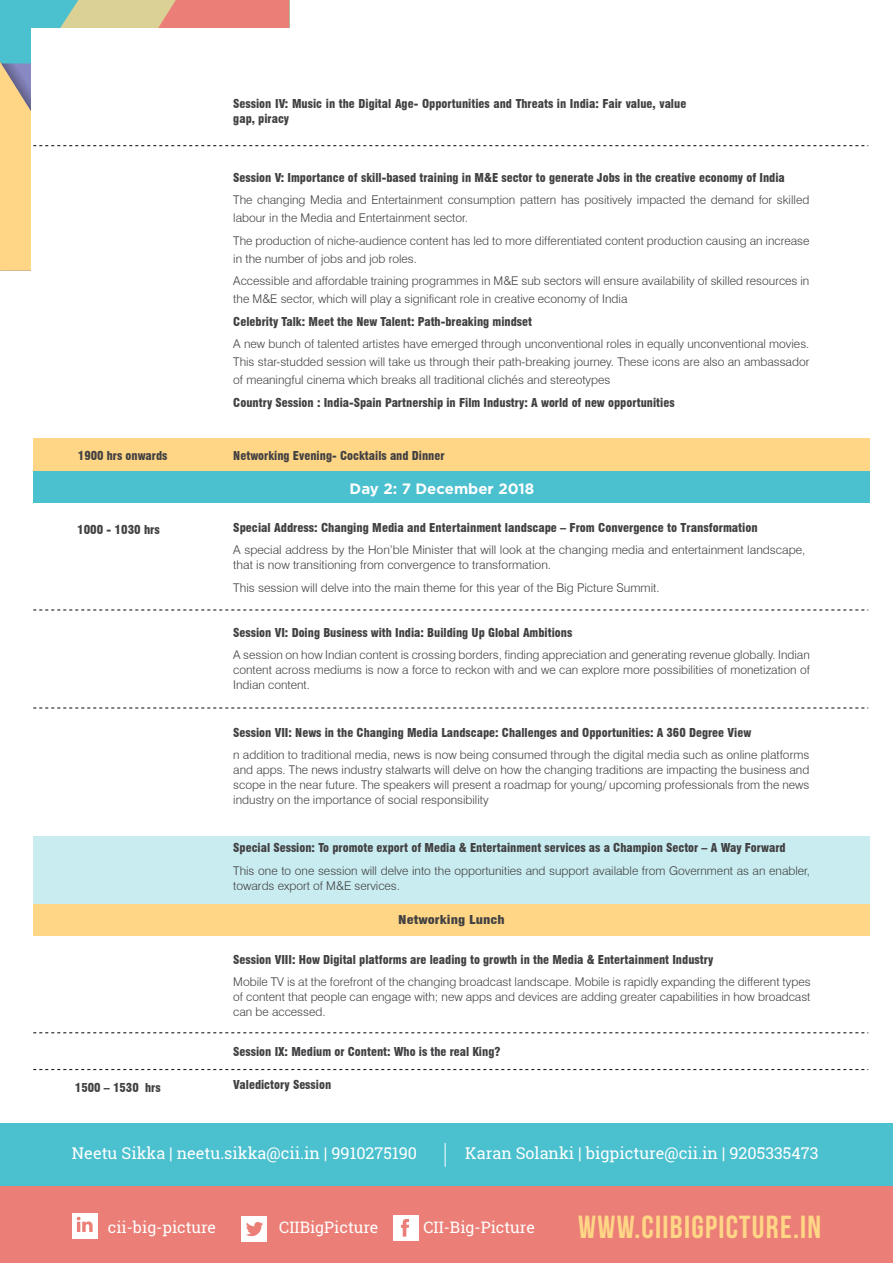
<style>
.page{position:relative;width:893px;height:1263px;background:#fff}
.page>*{position:absolute;margin:0;border:0;box-sizing:border-box;transform-origin:0 0}
.t1{font:31.95px "Bebas Neue";letter-spacing:.04em;color:#ffd686}
.t2{font:16.2px "Roboto Slab";color:#fff}
.t3{font:15.9px "Roboto Slab";color:#fff}
.t4{font:700 15px "Gotham";color:#fff}
.t5{font:300 12px/15px "Swiss 721 BT";color:#414042}
.t6{font:900 condensed 12px/15px "Swiss 721 BT";color:#414042}
.t7{font:900 condensed 12px "Swiss 721 BT";color:#414042;scale:1.19 1}
</style>
<div class="page">
<svg style="left:7px;top:0;width:282px;height:62px;background:#b9ae9d"></svg>
<div style="left:0;top:1123px;width:893px;height:64px;background:#4bc0cf"></div>
<div style="left:0;top:1187px;width:893px;height:76px;background:#eb7f77"></div>
<div style="left:32px;top:29px;width:834px;height:1094px;background:#fff"></div>
<div style="left:33px;top:439px;width:837px;height:35px;background:#ffd686"></div>
<div style="left:33px;top:836px;width:837px;height:68px;background:#c9ecf0"></div>
<div style="left:33px;top:904px;width:837px;height:32px;background:#ffd686"></div>
<div style="left:33px;top:471px;width:837px;height:32px;background:#4bc0cf"></div>
<div style="left:72px;top:1212px;width:26px;height:26px;background:#fff"></div>
<svg style="left:76px;top:1217px;width:17px;height:15px"></svg>
<div style="left:241px;top:1216px;width:26px;height:25px;background:#fff"></div>
<svg style="left:246px;top:1222px;width:17px;height:14px"></svg>
<div style="left:393px;top:1215px;width:26px;height:26px;background:#fff"></div>
<svg style="left:401px;top:1219px;width:8px;height:17px"></svg>
<svg style="left:445px;top:1143px;width:1px;height:24px"></svg>
<svg style="left:0;top:62px;width:868px;height:208px"></svg>
<svg style="left:33px;top:609px;width:835px;height:1px"></svg>
<svg style="left:33px;top:707px;width:835px;height:1px"></svg>
<svg style="left:33px;top:1032px;width:835px;height:1px"></svg>
<svg style="left:33px;top:1069px;width:835px;height:1px"></svg>
<p class="t6" style="left:233px;top:96px;width:454px">Session IV: Music in the Digital Age- Opportunities and Threats in India: Fair value, value gap, piracy</p>
<p class="t6" style="left:233px;top:170px;width:553px">Session V: Importance of skill-based training in M&amp;E sector to generate Jobs in the creative economy of India</p>
<p class="t5" style="left:233px;top:191px;width:578px;line-height:18px">The changing Media and Entertainment consumption pattern has positively impacted the demand for skilled labour in the Media and Entertainment sector.</p>
<p class="t5" style="left:233px;top:232px;width:578px;line-height:18px">The production of niche-audience content has led to more differentiated content production causing an increase in the number of jobs and job roles.</p>
<p class="t5" style="left:233px;top:272px;width:578px;line-height:18px">Accessible and affordable training programmes in M&amp;E sub sectors will ensure availability of skilled resources in the M&amp;E sector, which will play a significant role in creative economy of India</p>
<p class="t6" style="left:233px;top:314px;width:300px">Celebrity Talk: Meet the New Talent: Path-breaking mindset</p>
<p class="t5" style="left:233px;top:335px;width:578px;line-height:18px;text-align:justify">A new bunch of talented artistes have emerged through unconventional roles in equally unconventional movies.<br>This star-studded session will take us through their path-breaking journey. These icons are also an ambassador of meaningful cinema which breaks all traditional clichés and stereotypes</p>
<p class="t6" style="left:233px;top:395px;width:443px">Country Session : India-Spain Partnership in Film Industry: A world of new opportunities</p>
<p class="t6" style="left:78px;top:448px;width:91px">1900 hrs onwards</p>
<p class="t6" style="left:233px;top:448px;width:213px">Networking Evening- Cocktails and Dinner</p>
<p class="t4" style="left:350px;top:479px;width:186px">Day 2: 7 December 2018</p>
<p class="t6" style="left:77px;top:522px;width:84px">1000 - 1030 hrs</p>
<p class="t6" style="left:233px;top:520px;width:526px">Special Address: Changing Media and Entertainment landscape – From Convergence to Transformation</p>
<p class="t5" style="left:233px;top:542px;width:574px">A special address by the Hon’ble Minister that will look at the changing media and entertainment landscape, that is now transitioning from convergence to transformation.</p>
<p class="t5" style="left:233px;top:580px;width:428px">This session will delve into the main theme for this year of the Big Picture Summit.</p>
<p class="t6" style="left:233px;top:625px;width:340px">Session VI: Doing Business with India: Building Up Global Ambitions</p>
<p class="t5" style="left:233px;top:647px;width:578px;text-align:justify">A session on how Indian content is crossing borders, finding appreciation and generating revenue globally. Indian content across mediums is now a force to reckon with and we can explore more possibilities of monetization of Indian content.</p>
<p class="t6" style="left:233px;top:725px;width:519px">Session VII: News in the Changing Media Landscape: Challenges and Opportunities: A 360 Degree View</p>
<p class="t5" style="left:233px;top:747px;width:578px;text-align:justify">n addition to traditional media, news is now being consumed through the digital media such as online platforms and apps. The news industry stalwarts will delve on how the changing traditions are impacting the business and scope in the near future. The speakers will present a roadmap for young/ upcoming professionals from the news industry on the importance of social responsibility</p>
<p class="t6" style="left:233px;top:840px;width:554px">Special Session: To promote export of Media &amp; Entertainment services as a Champion Sector – A Way Forward</p>
<p class="t5" style="left:233px;top:863px;width:578px">This one to one session will delve into the opportunities and support available from Government as an enabler, towards export of M&amp;E services.</p>
<p class="t7" style="left:398px;top:913px;width:91px">Networking Lunch</p>
<p class="t6" style="left:233px;top:952px;width:482px">Session VIII: How Digital platforms are leading to growth in the Media &amp; Entertainment Industry</p>
<p class="t5" style="left:233px;top:974px;width:579px;text-align:justify">Mobile TV is at the forefront of the changing broadcast landscape. Mobile is rapidly expanding the different types of content that people can engage with; new apps and devices are adding greater capabilities in how broadcast can be accessed.</p>
<p class="t6" style="left:233px;top:1044px;width:269px">Session IX: Medium or Content: Who is the real King?</p>
<p class="t6" style="left:75px;top:1080px;width:87px">1500 – 1530 hrs</p>
<p class="t6" style="left:233px;top:1077px;width:99px">Valedictory Session</p>
<h2 class="t2" style="left:72px;top:1142px;width:347px">Neetu Sikka | neetu.sikka@cii.in | 9910275190</h2>
<h2 class="t2" style="left:465px;top:1142px;width:355px">Karan Solanki | bigpicture@cii.in | 9205335473</h2>
<h3 class="t3" style="left:108px;top:1216px;width:110px">cii-big-picture</h3>
<h3 class="t3" style="left:279px;top:1216px;width:101px">CIIBigPicture</h3>
<h3 class="t3" style="left:423px;top:1216px;width:113px">CII-Big-Picture</h3>
<h1 class="t1" style="left:578px;top:1209px;width:245px">WWW.CIIBIGPICTURE.IN</h1>
</div>
